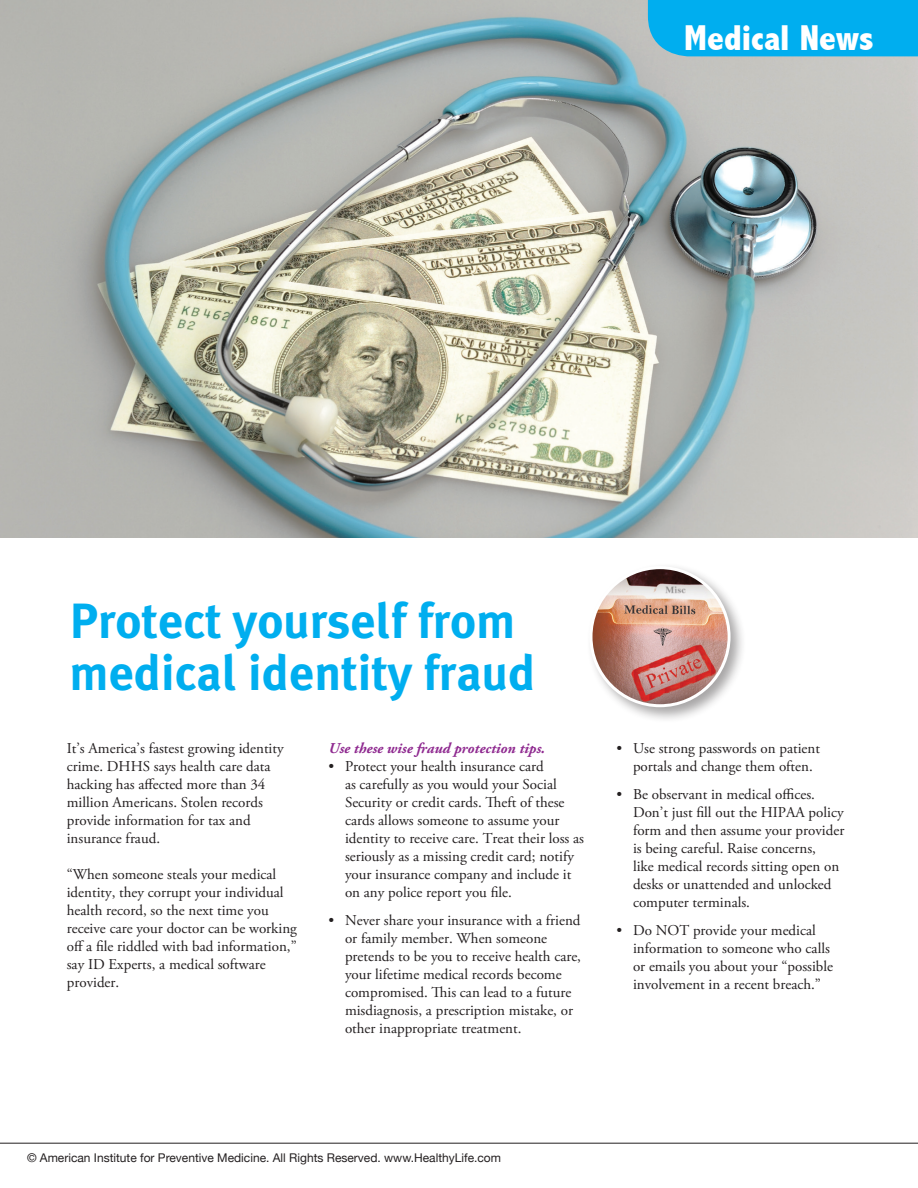
<style>
.page{position:relative;width:918px;height:1188px;background:#fff}
.page>*{position:absolute;margin:0;border:0;box-sizing:border-box;transform-origin:0 0}
.t1{font:700 49.5px/52.5px "Meta Plus";color:#00aeef}
.t2{font:800 condensed 36px "Abadi";color:#fff}
.t3{font:15px/18px "Adobe Garamond Pro";color:#231f20}
.t4{font:italic 700 15px "Adobe Garamond Pro";color:#8f2a90}
.t5{font:12px "Helvetica Neue";color:#231f20}
</style>
<div class="page">
<img style="left:0;top:1px;width:918px;height:536px">
<div style="left:586px;top:562px;width:161px;height:161px;background:#231f20;opacity:.4"></div>
<img style="left:591px;top:568px;width:138px;height:138px;border-radius:69px">
<div style="left:590px;top:566px;width:141px;height:141px;border:3px solid #fff;border-radius:50%"></div>
<div style="left:648px;top:1px;width:270px;height:55px;background:#00aeef"></div>
<hr style="left:0;top:0;width:918px;height:1px;background:#e6e7e9">
<hr style="left:0;top:1143px;width:918px;height:1px;background:#231f20">
<p class="t2" style="left:684px;top:17px;width:191px">Medical News</p>
<p class="t1" style="left:70px;top:594px;width:468px">Protect yourself from medical identity fraud</p>
<p class="t3" style="left:67px;top:740px;width:218px">It’s America’s fastest growing identity crime. DHHS says health care data hacking has affected more than 34 million Americans. Stolen records provide information for tax and insurance fraud.</p>
<p class="t3" style="left:67px;top:866px;width:232px">“When someone steals your medical identity, they corrupt your individual health record, so the next time you receive care your doctor can be working off a file riddled with bad information,” say ID Experts, a medical software provider.</p>
<p class="t4" style="left:328px;top:740px;width:218px">Use these wise fraud protection tips.</p>
<p class="t3" style="left:345px;top:758px;width:241px;text-indent:-16px">• Protect your health insurance card<br>as carefully as you would your Social Security or credit cards. Theft of these cards allows someone to assume your identity to receive care. Treat their loss as seriously as a missing credit card; notify your insurance company and include it on any police report you file.</p>
<p class="t3" style="left:345px;top:912px;width:238px;text-indent:-16px">• Never share your insurance with a friend or family member. When someone pretends to be you to receive health care, your lifetime medical records become compromised. This can lead to a future misdiagnosis, a prescription mistake, or other inappropriate treatment.</p>
<p class="t3" style="left:633px;top:740px;width:188px;text-indent:-16px">• Use strong passwords on patient portals and change them often.</p>
<p class="t3" style="left:633px;top:786px;width:213px;text-indent:-16px">• Be observant in medical offices.<br>Don’t just fill out the HIPAA policy form and then assume your provider is being careful. Raise concerns,<br>like medical records sitting open on desks or unattended and unlocked computer terminals.</p>
<p class="t3" style="left:633px;top:922px;width:202px;text-indent:-16px">• Do NOT provide your medical information to someone who calls or emails you about your “possible involvement in a recent breach.”</p>
<p class="t5" style="left:27px;top:1150px;width:476px">© American Institute for Preventive Medicine. All Rights Reserved. www.HealthyLife.com</p>
</div>
